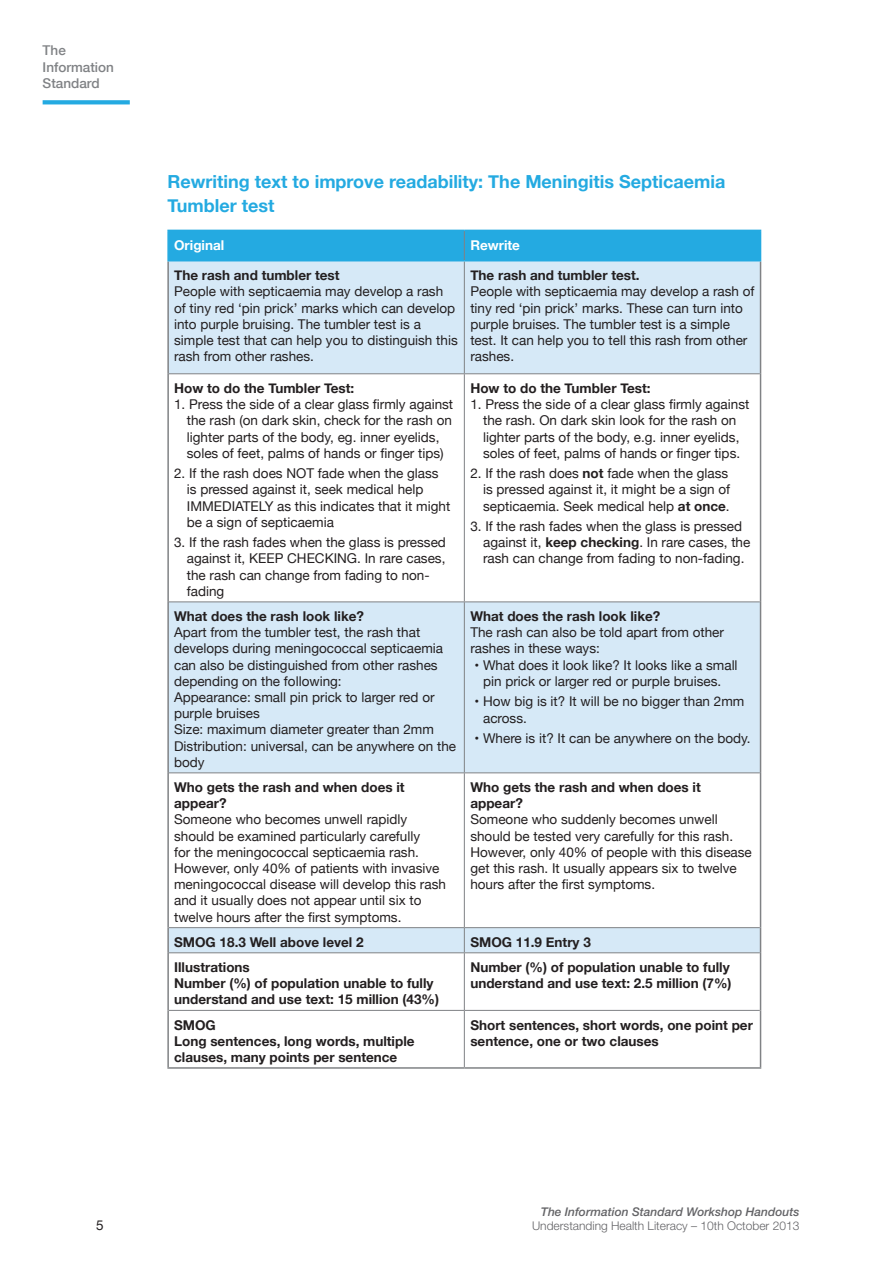
<style>
.page{position:relative;width:893px;height:1263px;background:#fff}
.page>*{position:absolute;margin:0;border:0;box-sizing:border-box;transform-origin:0 0}
.body_text{font:700 18px/24px "Helvetica Neue";color:#24aae1}
.t1{font:13.5px/16.2px "Helvetica Neue";color:#231f20}
.t2{font:700 13.5px/16.2px "Helvetica Neue";color:#231f20}
.t3{font:500 13.5px/16.5px "Helvetica Neue";color:#808285}
.t4{font:700 13.5px "Helvetica Neue";color:#fff}
.t5{font:300 12px "Helvetica Neue LT";color:#636366}
.t6{font:italic 500 12px "Helvetica Neue LT";color:#636366}
.s1{font-weight:700}
</style>
<div class="page">
<svg style="left:43px;top:100px;width:87px;height:4px"></svg>
<svg style="left:169px;top:261px;width:591px;height:691px"></svg>
<hr style="left:167px;top:230px;width:297px;height:1px;background:#24aae1">
<hr style="left:464px;top:261px;width:1px;height:112px;background:#808285">
<hr style="left:169px;top:373px;width:295px;height:1px;background:#808285">
<hr style="left:464px;top:373px;width:296px;height:1px;background:#808285">
<hr style="left:464px;top:374px;width:1px;height:227px;background:#808285">
<hr style="left:464px;top:773px;width:1px;height:154px;background:#808285">
<hr style="left:464px;top:953px;width:1px;height:57px;background:#808285">
<hr style="left:464px;top:1011px;width:1px;height:56px;background:#808285">
<hr style="left:169px;top:601px;width:295px;height:1px;background:#808285">
<hr style="left:169px;top:772px;width:295px;height:1px;background:#808285">
<hr style="left:464px;top:601px;width:296px;height:1px;background:#808285">
<hr style="left:464px;top:602px;width:1px;height:170px;background:#808285">
<hr style="left:464px;top:772px;width:296px;height:1px;background:#808285">
<hr style="left:169px;top:927px;width:295px;height:1px;background:#808285">
<hr style="left:169px;top:952px;width:295px;height:1px;background:#808285">
<hr style="left:464px;top:927px;width:296px;height:1px;background:#808285">
<svg style="left:464px;top:928px;width:1px;height:24px"></svg>
<hr style="left:464px;top:952px;width:296px;height:1px;background:#808285">
<hr style="left:464px;top:1010px;width:296px;height:1px;background:#808285">
<hr style="left:169px;top:1010px;width:295px;height:1px;background:#808285">
<hr style="left:167px;top:261px;width:2px;height:113px;background:#808285">
<hr style="left:760px;top:261px;width:1px;height:113px;background:#808285">
<hr style="left:167px;top:374px;width:2px;height:228px;background:#808285">
<hr style="left:760px;top:374px;width:1px;height:228px;background:#808285">
<hr style="left:167px;top:602px;width:2px;height:171px;background:#808285">
<hr style="left:760px;top:602px;width:1px;height:171px;background:#808285">
<hr style="left:167px;top:773px;width:2px;height:155px;background:#808285">
<hr style="left:760px;top:773px;width:1px;height:155px;background:#808285">
<hr style="left:167px;top:928px;width:2px;height:25px;background:#808285">
<svg style="left:760px;top:928px;width:1px;height:25px"></svg>
<hr style="left:167px;top:953px;width:2px;height:57px;background:#808285">
<hr style="left:760px;top:953px;width:1px;height:57px;background:#808285">
<hr style="left:167px;top:1010px;width:2px;height:57px;background:#808285">
<hr style="left:760px;top:1010px;width:1px;height:57px;background:#808285">
<hr style="left:167px;top:231px;width:2px;height:29px;background:#24aae1">
<div style="left:169px;top:230px;width:592px;height:30px;background:#24aae1"></div>
<hr style="left:167px;top:260px;width:297px;height:1px;background:#24aae1">
<hr style="left:464px;top:260px;width:297px;height:1px;background:#24aae1">
<hr style="left:167px;top:1067px;width:297px;height:2px;background:#808285">
<hr style="left:464px;top:1067px;width:297px;height:2px;background:#808285">
<p class="t3" style="left:43px;top:42px;width:73px">The<br>Information<br>Standard</p>
<p class="body_text" style="left:167px;top:170px;width:560px">Rewriting text to improve readability: The Meningitis Septicaemia<br>Tumbler test</p>
<p class="t4" style="left:174px;top:234px;width:52px">Original</p>
<p class="t4" style="left:470px;top:234px;width:51px">Rewrite</p>
<p class="t2" style="left:174px;top:268px;width:167px">The rash and tumbler test</p>
<p class="t1" style="left:174px;top:284px;width:285px">People with septicaemia may develop a rash of tiny red ‘pin prick’ marks which can develop into purple bruising. The tumbler test is a simple test that can help you to distinguish this rash from other rashes.</p>
<p class="t2" style="left:470px;top:268px;width:171px">The rash and tumbler test.</p>
<p class="t1" style="left:470px;top:284px;width:286px">People with septicaemia may develop a rash of tiny red ‘pin prick’ marks. These can turn into purple bruises. The tumbler test is a simple test. It can help you to tell this rash from other rashes.</p>
<p class="t2" style="left:174px;top:380px;width:182px">How to do the Tumbler Test:</p>
<p class="t1" style="left:187px;top:397px;width:268px;text-indent:-13px">1. Press the side of a clear glass firmly against the rash (on dark skin, check for the rash on lighter parts of the body, eg. inner eyelids, soles of feet, palms of hands or finger tips)</p>
<p class="t1" style="left:187px;top:466px;width:265px;text-indent:-13px">2. If the rash does NOT fade when the glass is pressed against it, seek medical help IMMEDIATELY as this indicates that it might be a sign of septicaemia</p>
<p class="t1" style="left:187px;top:535px;width:261px;text-indent:-13px">3. If the rash fades when the glass is pressed against it, KEEP CHECKING. In rare cases, the rash can change from fading to non&shy;fading</p>
<p class="t2" style="left:174px;top:608px;width:191px">What does the rash look like?</p>
<p class="t1" style="left:174px;top:625px;width:271px">Apart from the tumbler test, the rash that develops during meningococcal septicaemia can also be distinguished from other rashes depending on the following:</p>
<p class="t1" style="left:174px;top:690px;width:262px">Appearance: small pin prick to larger red or purple bruises</p>
<p class="t1" style="left:174px;top:722px;width:261px">Size: maximum diameter greater than 2mm</p>
<p class="t1" style="left:174px;top:738px;width:284px">Distribution: universal, can be anywhere on the body</p>
<p class="t2" style="left:174px;top:779px;width:232px">Who gets the rash and when does it appear?</p>
<p class="t1" style="left:174px;top:812px;width:273px">Someone who becomes unwell rapidly should be examined particularly carefully<br>for the meningococcal septicaemia rash.<br>However, only 40% of patients with invasive meningococcal disease will develop this rash and it usually does not appear until six to twelve hours after the first symptoms.</p>
<p class="t2" style="left:470px;top:380px;width:182px">How to do the Tumbler Test:</p>
<p class="t1" style="left:470px;top:397px;width:281px;text-align:center">1. Press the side of a clear glass firmly against the rash. On dark skin look for the rash on lighter parts of the body, e.g. inner eyelids, soles of feet, palms of hands or finger tips.</p>
<p class="t1" style="left:483px;top:466px;width:249px;text-indent:-13px">2. If the rash does <span class="s1">not</span> fade when the glass is pressed against it, it might be a sign of septicaemia. Seek medical help <span class="s1">at once</span>.</p>
<p class="t1" style="left:483px;top:519px;width:269px;text-indent:-13px">3. If the rash fades when the glass is pressed against it, <span class="s1">keep checking</span>. In rare cases, the rash can change from fading to non-fading.</p>
<p class="t2" style="left:470px;top:608px;width:191px">What does the rash look like?</p>
<p class="t1" style="left:470px;top:625px;width:255px">The rash can also be told apart from other rashes in these ways:</p>
<p class="t1" style="left:475px;top:657px;width:265px;text-align:center">• What does it look like? It looks like a small pin prick or larger red or purple bruises.</p>
<p class="t1" style="left:483px;top:694px;width:263px;text-indent:-9px">• How big is it? It will be no bigger than 2mm across.</p>
<p class="t1" style="left:475px;top:731px;width:278px">• Where is it? It can be anywhere on the body.</p>
<p class="t2" style="left:470px;top:779px;width:232px">Who gets the rash and when does it appear?</p>
<p class="t1" style="left:470px;top:812px;width:283px">Someone who suddenly becomes unwell should be tested very carefully for this rash.<br>However, only 40% of people with this disease get this rash. It usually appears six to twelve hours after the first symptoms.</p>
<p class="t2" style="left:174px;top:934px;width:191px">SMOG 18.3 Well above level 2</p>
<p class="t2" style="left:470px;top:934px;width:122px">SMOG 11.9 Entry 3</p>
<p class="t2" style="left:174px;top:959px;width:77px">Illustrations</p>
<p class="t2" style="left:174px;top:976px;width:266px">Number (%) of population unable to fully understand and use text: 15 million (43%)</p>
<p class="t2" style="left:470px;top:959px;width:263px">Number (%) of population unable to fully understand and use text: 2.5 million (7%)</p>
<p class="t2" style="left:174px;top:1017px;width:43px">SMOG</p>
<p class="t2" style="left:174px;top:1033px;width:242px">Long sentences, long words, multiple clauses, many points per sentence</p>
<p class="t2" style="left:470px;top:1017px;width:284px">Short sentences, short words, one point per sentence, one or two clauses</p>
<p class="t1" style="left:96px;top:1218px;width:9px">5</p>
<p class="t6" style="left:541px;top:1204px;width:260px">The Information Standard Workshop Handouts</p>
<p class="t5" style="left:532px;top:1218px;width:269px">Understanding Health Literacy – 10th October 2013</p>
</div>
